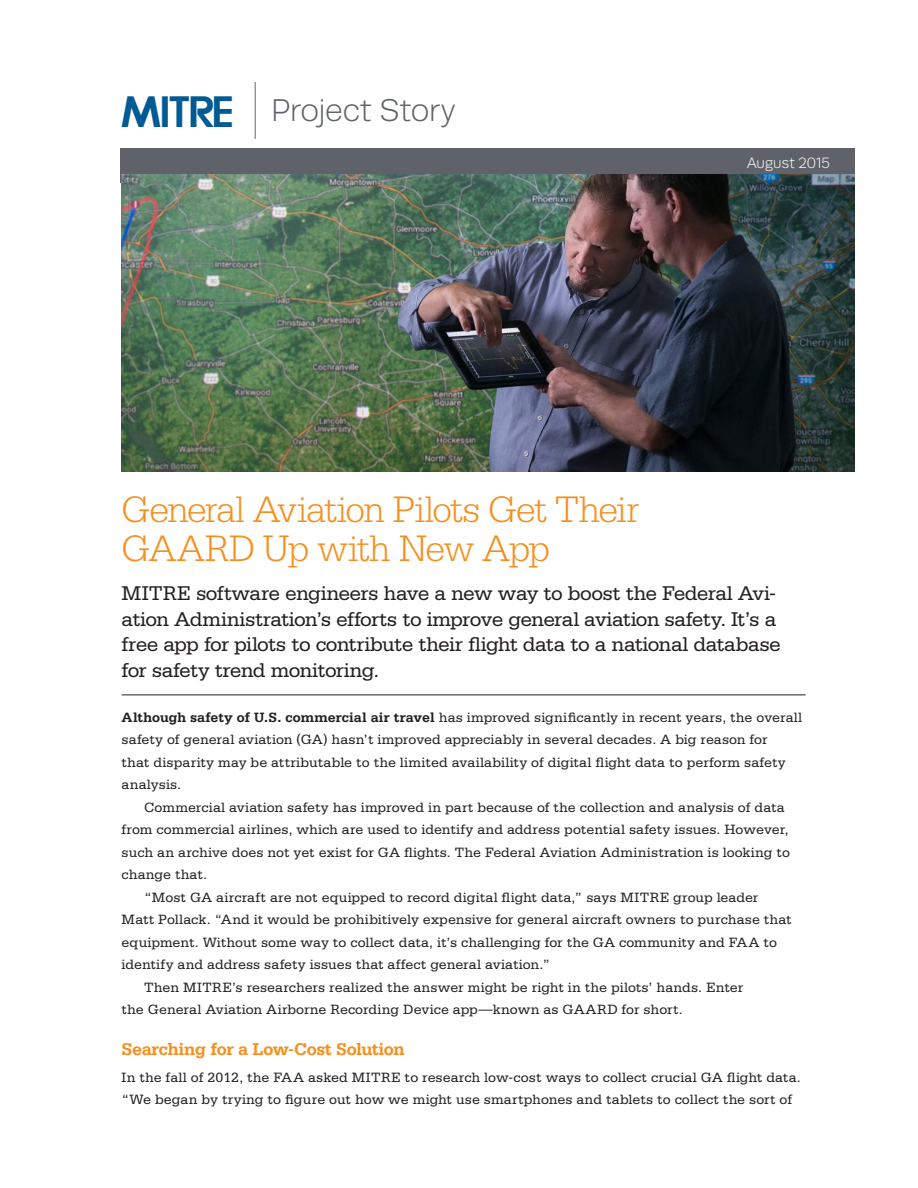
<style>
.page{position:relative;width:918px;height:1188px;background:#fff}
.page>*{position:absolute;margin:0;border:0;box-sizing:border-box;transform-origin:0 0}
.t1{font:300 39px/39px "Serifa Std";letter-spacing:-.035em;color:#f68f1e}
.t2{font:300 31.5px "Runda";letter-spacing:-.005em;color:#5f6369}
.article_intro{font:21px/25.5px "Serifa Std";letter-spacing:-.03em;color:#231f20}
.t3{font:700 18px "Serifa Std";letter-spacing:-.025em;color:#f68f1e}
.date{font:300 15px "Runda";letter-spacing:.005em;color:#fff}
.text{font:14.25px/22.5px "Serifa Std";letter-spacing:.005em;color:#231f20}
.first_para{font:14.25px/22.5px "Serifa Std";letter-spacing:.005em;color:#231f20}
.s1{font-family:"MITRE";font-weight:400;font-size:38.55px;color:#005a93}
.s2{font-weight:700}
</style>
<div class="page">
<hr style="left:255px;top:82px;width:1px;height:57px;background:#5f6369">
<div style="left:121px;top:148px;width:734px;height:35px;background:#5f6369"></div>
<hr style="left:122px;top:695px;width:684px;height:1px;background:#231f20">
<img style="left:122px;top:175px;width:733px;height:297px">
<h2 class="t2" style="left:122px;top:94px;width:335px"><span class="s1">MITRE</span> Project Story</h2>
<p class="date" style="left:747px;top:155px;width:84px">August 2015</p>
<h1 class="t1" style="left:122px;top:490px;width:520px">General Aviation Pilots Get Their<br>GAARD Up with New App</h1>
<p class="article_intro" style="left:122px;top:581px;width:661px">MITRE software engineers have a new way to boost the Federal Avi&shy;ation Administration’s efforts to improve general aviation safety. It’s a free app for pilots to contribute their flight data to a national database for safety trend monitoring.</p>
<p class="first_para" style="left:122px;top:706px;width:682px"><span class="s2">Although safety of U.S. commercial air travel</span> has improved significantly in recent years, the overall safety of general aviation (GA) hasn’t improved appreciably in several decades. A big reason for<br>that disparity may be attributable to the limited availability of digital flight data to perform safety analysis.</p>
<p class="text" style="left:122px;top:796px;width:670px;text-indent:22px">Commercial aviation safety has improved in part because of the collection and analysis of data from commercial airlines, which are used to identify and address potential safety issues. However, such an archive does not yet exist for GA flights. The Federal Aviation Administration is looking to change that.</p>
<p class="text" style="left:122px;top:886px;width:672px;text-indent:22px">“Most GA aircraft are not equipped to record digital flight data,” says MITRE group leader Matt Pollack. “And it would be prohibitively expensive for general aircraft owners to purchase that equipment. Without some way to collect data, it’s challenging for the GA community and FAA to identify and address safety issues that affect general aviation.”</p>
<p class="text" style="left:122px;top:976px;width:623px;text-indent:22px">Then MITRE’s researchers realized the answer might be right in the pilots’ hands. Enter the General Aviation Airborne Recording Device app—known as GAARD for short.</p>
<p class="t3" style="left:122px;top:1038px;width:285px">Searching for a Low-Cost Solution</p>
<p class="first_para" style="left:122px;top:1066px;width:681px">In the fall of 2012, the FAA asked MITRE to research low-cost ways to collect crucial GA flight data. “We began by trying to figure out how we might use smartphones and tablets to collect the sort of</p>
</div>
